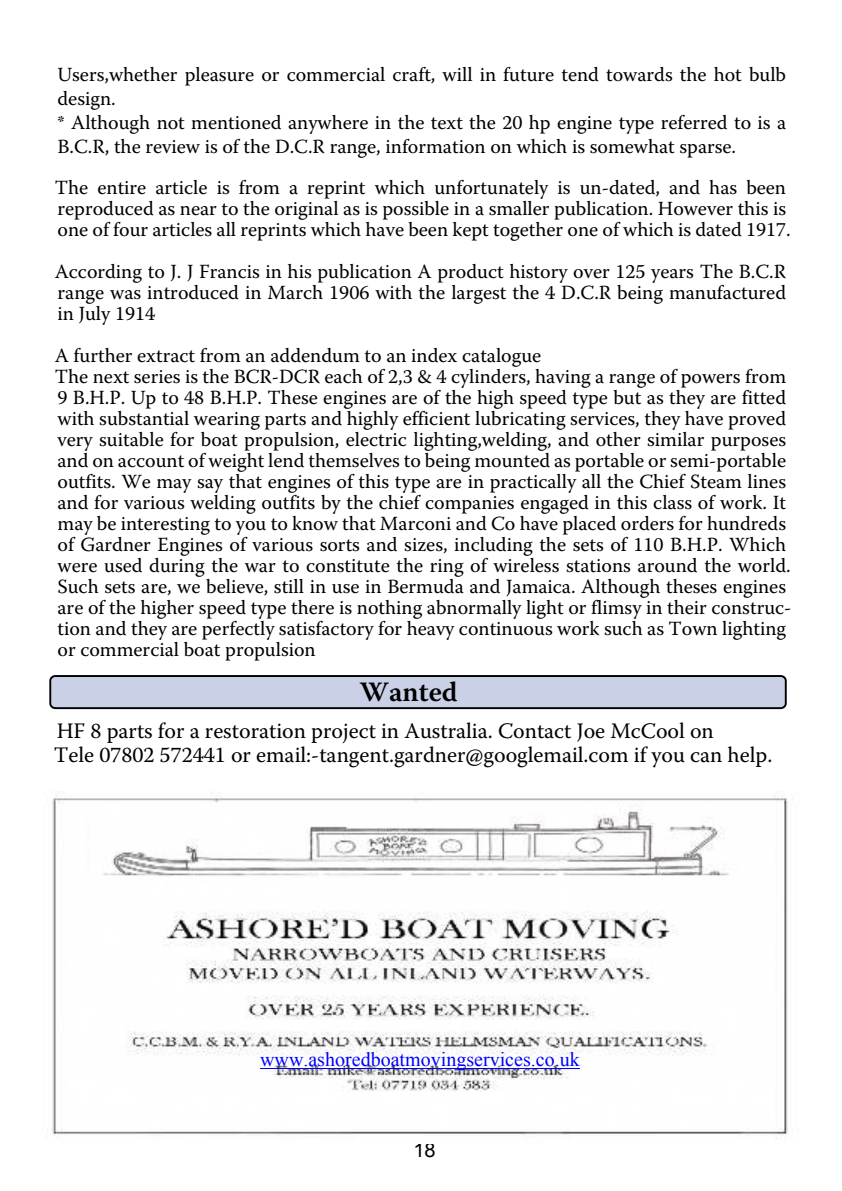
<style>
.page{position:relative;width:842px;height:1191px;background:#fff}
.page>*{position:absolute;margin:0;border:0;box-sizing:border-box;transform-origin:0 0}
.t1{font:600 28px "Warnock Pro";color:#000}
.t2{font:22px/23.2px "Warnock Pro";color:#000}
.t3{font:20px/21px "Warnock Pro";color:#000}
.t4{font:20px "Times New Roman";color:#00f}
.t5{font:20px "Arial";color:#000}
</style>
<div class="page">
<img style="left:52px;top:791px;width:736px;height:348px">
<hr style="left:260px;top:1067px;width:320px;height:1px;background:#00f">
<div style="left:49px;top:675px;width:738px;height:34px;background:#cad1e7;border:2px solid #000;border-radius:5px"></div>
<p class="t3" style="left:58px;top:64px;width:730px;line-height:24px">Users,whether pleasure or commercial craft, will in future tend towards the hot bulb design.<br>* Although not mentioned anywhere in the text the 20 hp engine type referred to is a B.C.R, the review is of the D.C.R range, information on which is somewhat sparse.</p>
<p class="t3" style="left:55px;top:178px;width:737px">The entire article is from a reprint which unfortunately is un-dated, and has been reproduced as near to the original as is possible in a smaller publication. However this is one of four articles all reprints which have been kept together one of which is dated 1917.</p>
<p class="t3" style="left:55px;top:262px;width:733px;text-align:justify">According to J. J Francis in his publication A product history over 125 years The B.C.R range was introduced in March 1906 with the largest the 4 D.C.R being manufactured in July 1914</p>
<p class="t3" style="left:55px;top:346px;width:738px">A further extract from an addendum to an index catalogue<br>The next series is the BCR-DCR each of 2,3 &amp; 4 cylinders, having a range of powers from 9 B.H.P. Up to 48 B.H.P. These engines are of the high speed type but as they are fitted with substantial wearing parts and highly efficient lubricating services, they have proved very suitable for boat propulsion, electric lighting,welding, and other similar purposes and on account of weight lend themselves to being mounted as portable or semi-portable outfits. We may say that engines of this type are in practically all the Chief Steam lines and for various welding outfits by the chief companies engaged in this class of work. It may be interesting to you to know that Marconi and Co have placed orders for hundreds of Gardner Engines of various sorts and sizes, including the sets of 110 B.H.P. Which were used during the war to constitute the ring of wireless stations around the world.<br>Such sets are, we believe, still in use in Bermuda and Jamaica. Although theses engines are of the higher speed type there is nothing abnormally light or flimsy in their construc&shy;tion and they are perfectly satisfactory for heavy continuous work such as Town lighting or commercial boat propulsion</p>
<h1 class="t1" style="left:360px;top:680px;width:99px">Wanted</h1>
<p class="t2" style="left:54px;top:721px;width:720px">HF 8 parts for a restoration project in Australia. Contact Joe McCool on<br>Tele 07802 572441 or email:-tangent.gardner@googlemail.com if you can help.</p>
<p class="t4" style="left:260px;top:1052px;width:321px">www.ashoredboatmovingservices.co.uk</p>
<p class="t5" style="left:413px;top:1142px;width:24px">18</p>
</div>
